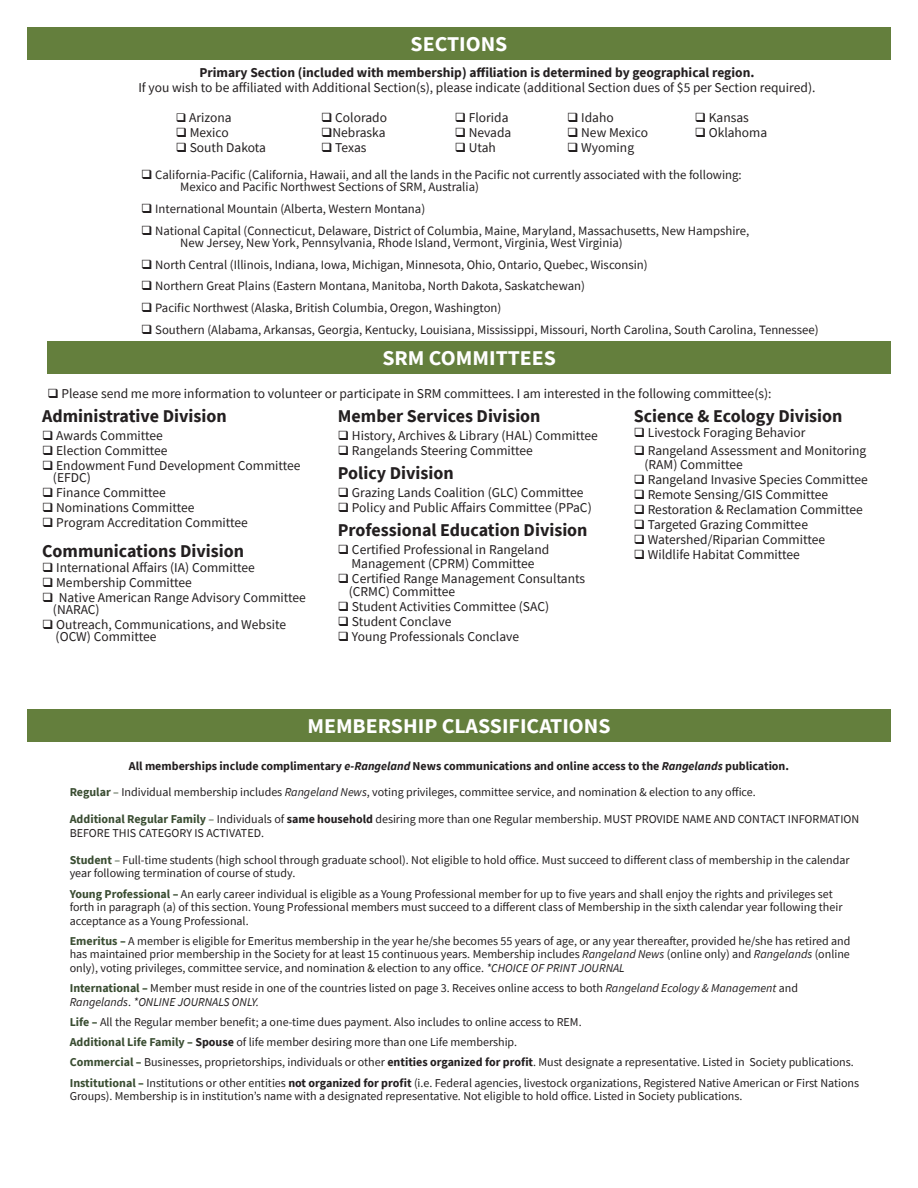
<style>
.page{position:relative;width:918px;height:1188px;background:#fff}
.page>*{position:absolute;margin:0;border:0;box-sizing:border-box;transform-origin:0 0}
.t1{font:700 21px "Source Sans Pro";color:#fff;scale:1.04 1}
.t2{font:700 18px "Source Sans Pro";color:#231f20}
.t3{font:13.5px/12px "Source Sans Pro";color:#231f20}
.t4{font:12.75px "Source Sans Pro";color:#231f20}
.t5{font:12px/13.5px "Source Sans Pro";color:#231f20}
.t6{font:700 12px "Source Sans Pro";color:#231f20}
.s1{font-weight:700}
.s2{font-style:italic}
.s3{font-weight:700;color:#3a4d32}
.s4{color:#3a4d32}
</style>
<div class="page">
<div style="left:27px;top:27px;width:864px;height:32px;background:#647f3d"></div>
<div style="left:27px;top:710px;width:864px;height:32px;background:#647f3d"></div>
<div style="left:48px;top:341px;width:843px;height:32px;background:#647f3d"></div>
<p class="t1" style="left:411px;top:29px;width:95px">SECTIONS</p>
<p class="t3" style="left:138px;top:65px;width:679px;line-height:15px;text-align:center"><span class="s1">Primary Section (included with membership) affiliation is determined by geographical region.<br></span>If you wish to be affiliated with Additional Section(s), please indicate (additional Section dues of $5 per Section required).</p>
<p class="t3" style="left:176px;top:112px;width:57px">❑ Arizona</p>
<p class="t3" style="left:321px;top:112px;width:67px">❑ Colorado</p>
<p class="t3" style="left:455px;top:112px;width:55px">❑ Florida</p>
<p class="t3" style="left:567px;top:112px;width:48px">❑ Idaho</p>
<p class="t3" style="left:695px;top:112px;width:56px">❑ Kansas</p>
<p class="t3" style="left:176px;top:127px;width:55px">❑ Mexico</p>
<p class="t3" style="left:321px;top:127px;width:66px">❑Nebraska</p>
<p class="t3" style="left:455px;top:127px;width:58px">❑ Nevada</p>
<p class="t3" style="left:567px;top:127px;width:82px">❑ New Mexico</p>
<p class="t3" style="left:695px;top:127px;width:74px">❑ Oklahoma</p>
<p class="t3" style="left:176px;top:142px;width:92px">❑ South Dakota</p>
<p class="t3" style="left:321px;top:142px;width:47px">❑ Texas</p>
<p class="t3" style="left:455px;top:142px;width:43px">❑ Utah</p>
<p class="t3" style="left:567px;top:142px;width:68px">❑ Wyoming</p>
<p class="t4" style="left:141px;top:167px;width:602px">❑ California-Pacific (California, Hawaii, and all the lands in the Pacific not currently associated with the following:</p>
<p class="t4" style="left:180px;top:179px;width:300px">Mexico and Pacific Northwest Sections of SRM, Australia)</p>
<p class="t4" style="left:141px;top:201px;width:286px">❑ International Mountain (Alberta, Western Montana)</p>
<p class="t4" style="left:141px;top:223px;width:610px">❑ National Capital (Connecticut, Delaware, District of Columbia, Maine, Maryland, Massachusetts, New Hampshire,</p>
<p class="t4" style="left:180px;top:235px;width:444px">New Jersey, New York, Pennsylvania, Rhode Island, Vermont, Virginia, West Virginia)</p>
<p class="t4" style="left:141px;top:256px;width:508px">❑ North Central (Illinois, Indiana, Iowa, Michigan, Minnesota, Ohio, Ontario, Quebec, Wisconsin)</p>
<p class="t4" style="left:141px;top:278px;width:445px">❑ Northern Great Plains (Eastern Montana, Manitoba, North Dakota, Saskatchewan)</p>
<p class="t4" style="left:141px;top:300px;width:362px">❑ Pacific Northwest (Alaska, British Columbia, Oregon, Washington)</p>
<p class="t4" style="left:141px;top:322px;width:679px">❑ Southern (Alabama, Arkansas, Georgia, Kentucky, Louisiana, Mississippi, Missouri, North Carolina, South Carolina, Tennessee)</p>
<p class="t1" style="left:382px;top:343px;width:168px">SRM COMMITTEES</p>
<p class="t3" style="left:48px;top:387px;width:726px">❑ Please send me more information to volunteer or participate in SRM committees. I am interested in the following committee(s):</p>
<p class="t2" style="left:42px;top:404px;width:186px">Administrative Division</p>
<p class="t3" style="left:42px;top:430px;width:122px">❑ Awards Committee</p>
<p class="t3" style="left:42px;top:445px;width:127px">❑ Election Committee</p>
<p class="t3" style="left:53px;top:460px;width:249px;text-indent:-11px">❑ Endowment Fund Development Committee (EFDC)</p>
<p class="t3" style="left:42px;top:487px;width:125px">❑ Finance Committee</p>
<p class="t3" style="left:42px;top:502px;width:154px">❑ Nominations Committee</p>
<p class="t3" style="left:42px;top:517px;width:207px">❑ Program Accreditation Committee</p>
<p class="t2" style="left:42px;top:539px;width:203px">Communications Division</p>
<p class="t3" style="left:42px;top:562px;width:214px">❑ International Affairs (IA) Committee</p>
<p class="t3" style="left:42px;top:577px;width:151px">❑ Membership Committee</p>
<p class="t3" style="left:53px;top:592px;width:255px;text-indent:-11px">❑ Native American Range Advisory Committee (NARAC)</p>
<p class="t3" style="left:56px;top:619px;width:232px;text-indent:-14px">❑ Outreach, Communications, and Website (OCW) Committee</p>
<p class="t2" style="left:338px;top:404px;width:204px">Member Services Division</p>
<p class="t3" style="left:338px;top:430px;width:262px">❑ History, Archives &amp; Library (HAL) Committee</p>
<p class="t3" style="left:338px;top:445px;width:197px">❑ Rangelands Steering Committee</p>
<p class="t2" style="left:338px;top:461px;width:117px">Policy Division</p>
<p class="t3" style="left:338px;top:487px;width:247px">❑ Grazing Lands Coalition (GLC) Committee</p>
<p class="t3" style="left:338px;top:502px;width:255px">❑ Policy and Public Affairs Committee (PPaC)</p>
<p class="t2" style="left:338px;top:518px;width:251px">Professional Education Division</p>
<p class="t3" style="left:338px;top:543px;width:213px;line-height:13.5px;text-align:center">❑ Certified Professional in Rangeland<br>Management (CPRM) Committee</p>
<p class="t3" style="left:349px;top:572px;width:238px;line-height:13.5px;text-indent:-11px">❑ Certified Range Management Consultants (CRMC) Committee</p>
<p class="t3" style="left:338px;top:601px;width:213px">❑ Student Activities Committee (SAC)</p>
<p class="t3" style="left:338px;top:616px;width:115px">❑ Student Conclave</p>
<p class="t3" style="left:338px;top:631px;width:183px">❑ Young Professionals Conclave</p>
<p class="t2" style="left:634px;top:404px;width:210px">Science &amp; Ecology Division</p>
<p class="t3" style="left:634px;top:427px;width:173px">❑ Livestock Foraging Behavior</p>
<p class="t3" style="left:645px;top:444px;width:223px;line-height:13.5px;text-indent:-11px">❑ Rangeland Assessment and Monitoring (RAM) Committee</p>
<p class="t3" style="left:634px;top:473px;width:236px">❑ Rangeland Invasive Species Committee</p>
<p class="t3" style="left:634px;top:488px;width:196px">❑ Remote Sensing/GIS Committee</p>
<p class="t3" style="left:634px;top:503px;width:231px">❑ Restoration &amp; Reclamation Committee</p>
<p class="t3" style="left:634px;top:518px;width:176px">❑ Targeted Grazing Committee</p>
<p class="t3" style="left:634px;top:533px;width:193px">❑ Watershed/Riparian Committee</p>
<p class="t3" style="left:634px;top:548px;width:168px">❑ Wildlife Habitat Committee</p>
<p class="t1" style="left:307px;top:712px;width:293px">MEMBERSHIP CLASSIFICATIONS</p>
<p class="t6" style="left:129px;top:758px;width:662px">All memberships include complimentary <span class="s2">e-Rangeland</span> News communications and online access to the <span class="s2">Rangelands</span> publication.</p>
<p class="t5" style="left:70px;top:785px;width:688px"><span class="s3">Regular</span> <span class="s4">–</span> Individual membership includes <span class="s2">Rangeland News</span>, voting privileges, committee service, and nomination &amp; election to any office.</p>
<p class="t5" style="left:70px;top:812px;width:791px"><span class="s3">Additional Regular Family</span> <span class="s4">–</span> Individuals of <span class="s1">same household</span> desiring more than one Regular membership. MUST PROVIDE NAME AND CONTACT INFORMATION<br>BEFORE THIS CATEGORY IS ACTIVATED.</p>
<p class="t5" style="left:70px;top:853px;width:781px"><span class="s3">Student</span> <span class="s4">–</span> Full-time students (high school through graduate school). Not eligible to hold office. Must succeed to different class of membership in the calendar year following termination of course of study.</p>
<p class="t5" style="left:70px;top:887px;width:774px"><span class="s3">Young Professional –</span> An early career individual is eligible as a Young Professional member for up to five years and shall enjoy the rights and privileges set forth in paragraph (a) of this section. Young Professional members must succeed to a different class of Membership in the sixth calendar year following their acceptance as a Young Professional.</p>
<p class="t5" style="left:70px;top:934px;width:782px;text-align:justify"><span class="s3">Emeritus –</span> A member is eligible for Emeritus membership in the year he/she becomes 55 years of age, or any year thereafter, provided he/she has retired and has maintained prior membership in the Society for at least 15 continuous years. Membership includes <span class="s2">Rangeland News</span> (online only) and <span class="s2">Rangelands</span> (online only), voting privileges, committee service, and nomination &amp; election to any office. <span class="s2">*CHOICE OF PRINT JOURNAL</span></p>
<p class="t5" style="left:70px;top:981px;width:730px"><span class="s3">International –</span> Member must reside in one of the countries listed on page 3. Receives online access to both <span class="s2">Rangeland Ecology &amp; Management</span> and<br><span class="s2">Rangelands</span>. <span class="s2">*ONLINE JOURNALS ONLY.</span></p>
<p class="t5" style="left:70px;top:1015px;width:513px"><span class="s3">Life –</span> All the Regular member benefit; a one-time dues payment. Also includes to online access to REM.</p>
<p class="t5" style="left:70px;top:1035px;width:449px"><span class="s3">Additional Life Family –</span> <span class="s1">Spouse</span> of life member desiring more than one Life membership.</p>
<p class="t5" style="left:70px;top:1055px;width:786px"><span class="s3">Commercial –</span> Businesses, proprietorships, individuals or other <span class="s1">entities organized for profit</span>. Must designate a representative. Listed in Society publications.</p>
<p class="t5" style="left:70px;top:1076px;width:791px"><span class="s3">Institutional –</span> Institutions or other entities <span class="s1">not organized for profit</span> (i.e. Federal agencies, livestock organizations, Registered Native American or First Nations<br>Groups). Membership is in institution’s name with a designated representative. Not eligible to hold office. Listed in Society publications.</p>
</div>
